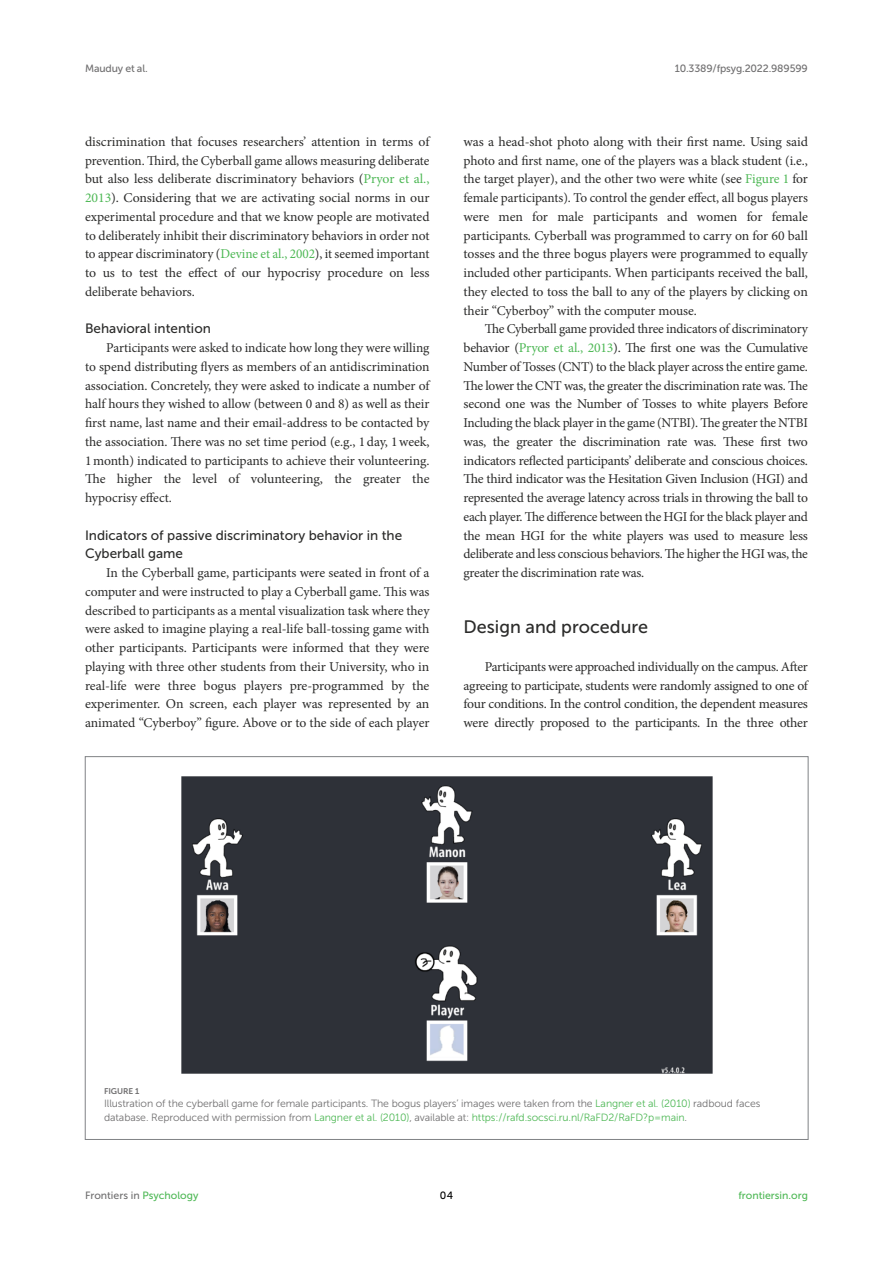
<style>
.page{position:relative;width:893px;height:1263px;background:#fff}
.page>*{position:absolute;margin:0;border:0;box-sizing:border-box;transform-origin:0 0}
.HEAD_2{font:18px "Museo Sans 500";color:#2b2b2a}
.TEXT_FLUSH{font:13.5px/18.8px "Minion Pro";letter-spacing:-.01em;color:#2b2b2a;text-align:justify}
.TEXT{font:13.5px/18.8px "Minion Pro";letter-spacing:-.02em;color:#2b2b2a;text-align:justify}
.HEAD_4{font:13.5px/18.8px "Museo Sans 500";color:#2b2b2a}
.FIG_LEG{font:10.5px/13.5px "Museo Sans 300";letter-spacing:-.01em;color:#706f70}
.t1{font:10.5px "Museo Sans 500";letter-spacing:-.015em;color:#706f70}
.t2{font:10.5px "Museo Sans 500";color:#4eb855}
.t3{font:10.5px "Museo Sans 500";color:#000}
.FIG_HD{font:8.25px "Museo Sans 700";letter-spacing:-.01em;color:#706f70}
.s1{color:#4eb855}
</style>
<div class="page">
<img style="left:181px;top:776px;width:532px;height:298px">
<p class="t1" style="left:85px;top:63px;width:64px">Mauduy et al.</p>
<p class="t1" style="left:675px;top:63px;width:135px">10.3389/fpsyg.2022.989599</p>
<p class="TEXT_FLUSH" style="left:85px;top:132px;width:346px">discrimination that focuses researchers’ attention in terms of prevention. Third, the Cyberball game allows measuring deliberate but also less deliberate discriminatory behaviors (<span class="s1">Pryor et al., 2013</span>). Considering that we are activating social norms in our experimental procedure and that we know people are motivated to deliberately inhibit their discriminatory behaviors in order not to appear discriminatory (<span class="s1">Devine et al., 2002</span>), it seemed important to us to test the effect of our hypocrisy procedure on less deliberate behaviors.</p>
<p class="HEAD_4" style="left:85px;top:319px;width:127px">Behavioral intention</p>
<p class="TEXT_FLUSH" style="left:85px;top:338px;width:346px;text-indent:21px">Participants were asked to indicate how long they were willing to spend distributing flyers as members of an antidiscrimination association. Concretely, they were asked to indicate a number of half hours they wished to allow (between 0 and 8) as well as their first name, last name and their email-address to be contacted by the association. There was no set time period (e.g., 1day, 1week, 1month) indicated to participants to achieve their volunteering.<br>The higher the level of volunteering, the greater the hypocrisy effect.</p>
<p class="HEAD_4" style="left:85px;top:526px;width:319px">Indicators of passive discriminatory behavior in the<br>Cyberball game</p>
<p class="TEXT_FLUSH" style="left:85px;top:563px;width:346px;text-indent:21px">In the Cyberball game, participants were seated in front of a computer and were instructed to play a Cyberball game. This was described to participants as a mental visualization task where they were asked to imagine playing a real-life ball-tossing game with other participants. Participants were informed that they were playing with three other students from their University, who in real-life were three bogus players pre-programmed by the experimenter. On screen, each player was represented by an animated “Cyberboy” figure. Above or to the side of each player</p>
<p class="TEXT_FLUSH" style="left:463px;top:132px;width:346px">was a head-shot photo along with their first name. Using said photo and first name, one of the players was a black student (i.e., the target player), and the other two were white (see <span class="s1">Figure 1</span> for female participants). To control the gender effect, all bogus players were men for male participants and women for female participants. Cyberball was programmed to carry on for 60 ball tosses and the three bogus players were programmed to equally included other participants. When participants received the ball, they elected to toss the ball to any of the players by clicking on their “Cyberboy” with the computer mouse.</p>
<p class="TEXT" style="left:463px;top:320px;width:346px;text-indent:21px">The Cyberball game provided three indicators of discriminatory behavior (<span class="s1">Pryor et al., 2013</span>). The first one was the Cumulative Number of Tosses (CNT) to the black player across the entire game.<br>The lower the CNT was, the greater the discrimination rate was. The second one was the Number of Tosses to white players Before Including the black player in the game (NTBI). The greater the NTBI was, the greater the discrimination rate was. These first two indicators reflected participants’ deliberate and conscious choices.<br>The third indicator was the Hesitation Given Inclusion (HGI) and represented the average latency across trials in throwing the ball to each player. The difference between the HGI for the black player and the mean HGI for the white players was used to measure less deliberate and less conscious behaviors. The higher the HGI was, the greater the discrimination rate was.</p>
<p class="HEAD_2" style="left:463px;top:617px;width:186px">Design and procedure</p>
<p class="TEXT_FLUSH" style="left:463px;top:657px;width:346px;text-indent:21px">Participants were approached individually on the campus. After agreeing to participate, students were randomly assigned to one of four conditions. In the control condition, the dependent measures were directly proposed to the participants. In the three other</p>
<p class="FIG_HD" style="left:104px;top:1086px;width:37px">FIGURE 1</p>
<p class="FIG_LEG" style="left:104px;top:1097px;width:658px">Illustration of the cyberball game for female participants. The bogus players’ images were taken from the <span class="s1">Langner et al. (2010)</span> radboud faces database. Reproduced with permission from <span class="s1">Langner et al. (2010)</span>, available at: <span class="s1">https://rafd.socsci.ru.nl/RaFD2/RaFD?p=main</span>.</p>
<p class="t1" style="left:85px;top:1190px;width:115px">Frontiers in <span class="s1">Psychology</span></p>
<p class="t3" style="left:440px;top:1190px;width:15px">04</p>
<p class="t2" style="left:738px;top:1190px;width:71px">frontiersin.org</p>
</div>
